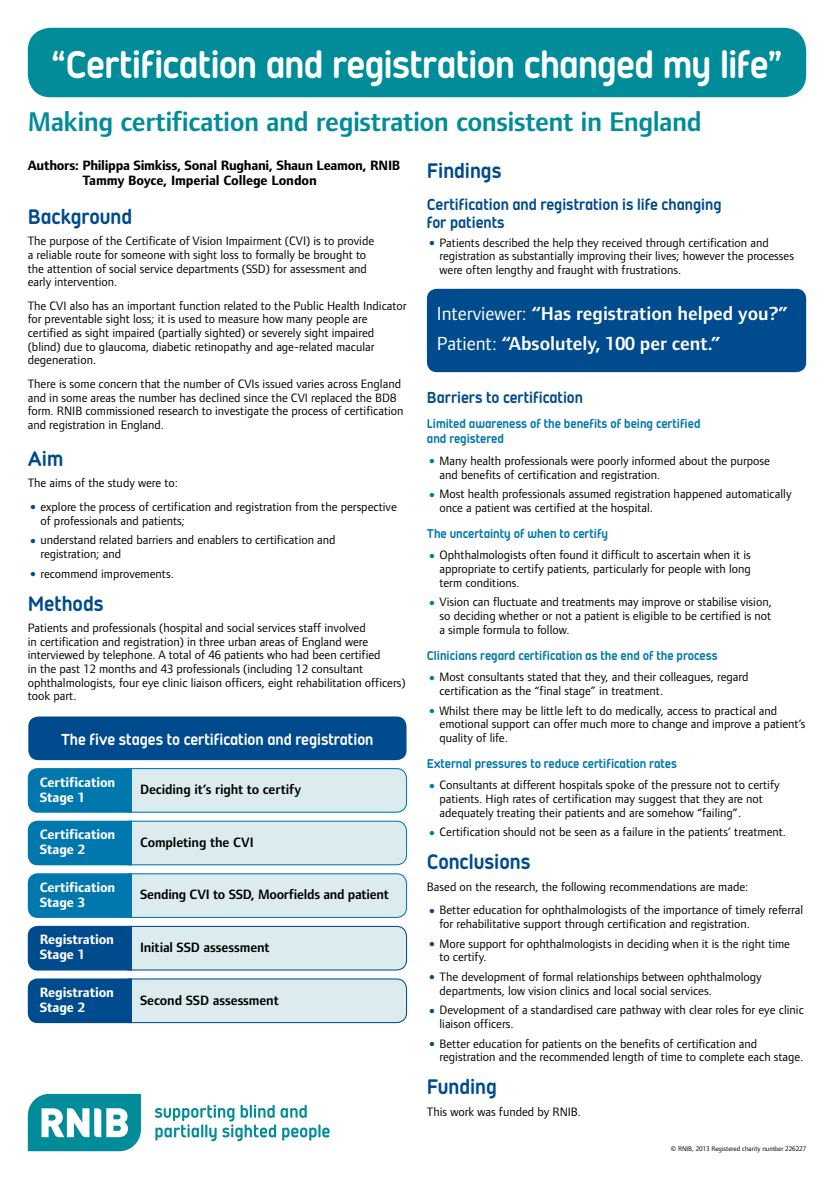
<style>
.page{position:relative;width:834px;height:1179px;background:#fff}
.page>*{position:absolute;margin:0;border:0;box-sizing:border-box;transform-origin:0 0}
.t1{font:42.28px "RNIB Headline";letter-spacing:-.015em;color:#fff}
.t2{font:600 28px "Foundry Form Sans";letter-spacing:-.02em;color:#008c99}
.t3{font:23.1px "RNIB Headline";color:#004b8d}
.t4{font:600 19.6px/30.6px "Foundry Form Sans";color:#fff}
.t5{font:17.5px/18.5px "RNIB Headline";color:#004b8d}
.t6{font:17.5px "RNIB Headline";color:#fff}
.t7{font:14px/15px "RNIB Headline";color:#0078ae}
.t8{font:600 14px "Foundry Form Sans";letter-spacing:-.01em;color:#000}
.t9{font:700 14px/15px "Foundry Form Sans";letter-spacing:-.01em;color:#fff}
.t10{font:700 14px/15px "Foundry Form Sans";letter-spacing:-.02em;color:#000}
.t11{font:12.6px/13.6px "Foundry Form Sans";color:#000}
.t12{font:7px "Foundry Form Sans";color:#000}
.s1{font-weight:600;font-size:21px;color:#004b8d}
.s2{font-weight:400}
.s3{font-weight:600;font-size:21px;color:#0078ae}
</style>
<div class="page">
<div style="left:427px;top:289px;width:379px;height:83px;background:#004b8d;border-radius:10px"></div>
<div style="left:28px;top:716px;width:378px;height:44px;background:#004b8d;border-radius:10px"></div>
<div style="left:120px;top:768px;width:286px;height:44px;background:#dcecee;border-radius:10px"></div>
<div style="left:119px;top:768px;width:288px;height:44px;border:1px solid #0078ae;border-radius:10px"></div>
<div style="left:28px;top:768px;width:104px;height:44px;background:#0078ae"></div>
<div style="left:120px;top:821px;width:286px;height:44px;background:#dcecee;border-radius:10px"></div>
<div style="left:119px;top:820px;width:288px;height:45px;border:1px solid #0078ae;border-radius:10px"></div>
<div style="left:28px;top:820px;width:104px;height:45px;background:#0078ae"></div>
<div style="left:120px;top:874px;width:286px;height:43px;background:#dcecee;border-radius:10px"></div>
<div style="left:119px;top:873px;width:288px;height:45px;border:1px solid #0078ae;border-radius:10px"></div>
<div style="left:28px;top:873px;width:104px;height:45px;background:#0078ae"></div>
<div style="left:120px;top:926px;width:286px;height:44px;background:#dcecee;border-radius:10px"></div>
<div style="left:119px;top:926px;width:288px;height:44px;border:1px solid #004b8d;border-radius:10px"></div>
<div style="left:28px;top:926px;width:104px;height:44px;background:#004b8d"></div>
<div style="left:120px;top:979px;width:286px;height:43px;background:#dcecee;border-radius:10px"></div>
<div style="left:119px;top:978px;width:288px;height:45px;border:1px solid #004b8d;border-radius:10px"></div>
<div style="left:28px;top:978px;width:104px;height:45px;background:#004b8d"></div>
<svg style="left:155px;top:1104px;width:174px;height:37px"></svg>
<svg style="left:28px;top:1094px;width:113px;height:57px"></svg>
<div style="left:28px;top:28px;width:778px;height:69px;background:#008c99;border-radius:23px"></div>
<h1 class="t1" style="left:50px;top:41px;width:734px">“Certification and registration changed my life”</h1>
<h2 class="t2" style="left:28px;top:106px;width:675px">Making certification and registration consistent in England</h2>
<p class="t10" style="left:82px;top:158px;width:319px;text-indent:-55px">Authors: Philippa Simkiss, Sonal Rughani, Shaun Leamon, RNIB<br>Tammy Boyce, Imperial College London</p>
<h3 class="t3" style="left:28px;top:203px;width:106px">Background</h3>
<p class="t11" style="left:28px;top:234px;width:348px">The purpose of the Certificate of Vision Impairment (CVI) is to provide a reliable route for someone with sight loss to formally be brought to the attention of social service departments (SSD) for assessment and early intervention.</p>
<p class="t11" style="left:28px;top:299px;width:380px">The CVI also has an important function related to the Public Health Indicator for preventable sight loss; it is used to measure how many people are certified as sight impaired (partially sighted) or severely sight impaired (blind) due to glaucoma, diabetic retinopathy and age-related macular degeneration.</p>
<p class="t11" style="left:28px;top:377px;width:377px">There is some concern that the number of CVIs issued varies across England and in some areas the number has declined since the CVI replaced the BD8 form. RNIB commissioned research to investigate the process of certification and registration in England.</p>
<h3 class="t3" style="left:28px;top:446px;width:37px">Aim</h3>
<p class="t11" style="left:28px;top:476px;width:151px">The aims of the study were to:</p>
<p class="t11" style="left:40px;top:500px;width:358px;text-indent:-13px"><span class="s1">•</span> explore the process of certification and registration from the perspective of professionals and patients;</p>
<p class="t11" style="left:40px;top:533px;width:296px;text-indent:-13px"><span class="s1">•</span> understand related barriers and enablers to certification and registration; and</p>
<p class="t11" style="left:28px;top:566px;width:147px"><span class="s1">•</span> recommend improvements.</p>
<h3 class="t3" style="left:28px;top:590px;width:77px">Methods</h3>
<p class="t11" style="left:28px;top:621px;width:379px">Patients and professionals (hospital and social services staff involved<br>in certification and registration) in three urban areas of England were interviewed by telephone. A total of 46 patients who had been certified<br>in the past 12 months and 43 professionals (including 12 consultant ophthalmologists, four eye clinic liaison officers, eight rehabilitation officers) took part.</p>
<h3 class="t6" style="left:61px;top:729px;width:314px">The five stages to certification and registration</h3>
<p class="t8" style="left:140px;top:781px;width:163px">Deciding it’s right to certify</p>
<p class="t9" style="left:40px;top:774px;width:77px">Certification<br>Stage 1</p>
<p class="t9" style="left:40px;top:827px;width:77px">Certification<br>Stage 2</p>
<p class="t9" style="left:40px;top:879px;width:77px">Certification<br>Stage 3</p>
<p class="t9" style="left:40px;top:932px;width:76px">Registration<br>Stage 1</p>
<p class="t9" style="left:40px;top:984px;width:76px">Registration<br>Stage 2</p>
<p class="t8" style="left:140px;top:834px;width:115px">Completing the CVI</p>
<p class="t8" style="left:140px;top:887px;width:250px">Sending CVI to SSD, Moorfields and patient</p>
<p class="t8" style="left:140px;top:939px;width:131px">Initial SSD assessment</p>
<p class="t8" style="left:140px;top:992px;width:140px">Second SSD assessment</p>
<h3 class="t3" style="left:427px;top:158px;width:76px">Findings</h3>
<h3 class="t5" style="left:427px;top:195px;width:296px">Certification and registration is life changing for patients</h3>
<p class="t11" style="left:439px;top:236px;width:356px;text-indent:-13px"><span class="s1">•</span> Patients described the help they received through certification and registration as substantially improving their lives; however the processes were often lengthy and fraught with frustrations.</p>
<h3 class="t4" style="left:437px;top:298px;width:352px"><span class="s2">Interviewer:</span> “Has registration helped you?”<br><span class="s2">Patient:</span> “Absolutely, 100 per cent.”</h3>
<h3 class="t5" style="left:427px;top:388px;width:158px">Barriers to certification</h3>
<p class="t7" style="left:427px;top:416px;width:275px">Limited awareness of the benefits of being certified and registered</p>
<p class="t11" style="left:439px;top:454px;width:332px;text-indent:-13px"><span class="s3">•</span> Many health professionals were poorly informed about the purpose and benefits of certification and registration.</p>
<p class="t11" style="left:439px;top:487px;width:353px;text-indent:-13px"><span class="s3">•</span> Most health professionals assumed registration happened automatically once a patient was certified at the hospital.</p>
<p class="t7" style="left:427px;top:526px;width:183px">The uncertainty of when to certify</p>
<p class="t11" style="left:439px;top:548px;width:313px;text-align:justify;text-indent:-13px"><span class="s3">•</span> Ophthalmologists often found it difficult to ascertain when it is appropriate to certify patients, particularly for people with long term conditions.</p>
<p class="t11" style="left:439px;top:595px;width:334px;text-align:justify;text-indent:-13px"><span class="s3">•</span> Vision can fluctuate and treatments may improve or stabilise vision, so deciding whether or not a patient is eligible to be certified is not a simple formula to follow.</p>
<p class="t7" style="left:427px;top:647px;width:292px">Clinicians regard certification as the end of the process</p>
<p class="t11" style="left:439px;top:670px;width:310px;text-indent:-13px"><span class="s3">•</span> Most consultants stated that they, and their colleagues, regard certification as the “final stage” in treatment.</p>
<p class="t11" style="left:439px;top:703px;width:367px;text-indent:-13px"><span class="s3">•</span> Whilst there may be little left to do medically, access to practical and emotional support can offer much more to change and improve a patient’s quality of life.</p>
<p class="t7" style="left:427px;top:756px;width:251px">External pressures to reduce certification rates</p>
<p class="t11" style="left:439px;top:778px;width:341px;text-indent:-13px"><span class="s3">•</span> Consultants at different hospitals spoke of the pressure not to certify patients. High rates of certification may suggest that they are not adequately treating their patients and are somehow “failing”.</p>
<p class="t11" style="left:427px;top:825px;width:360px"><span class="s3">•</span> Certification should not be seen as a failure in the patients’ treatment.</p>
<h3 class="t3" style="left:427px;top:849px;width:105px">Conclusions</h3>
<p class="t11" style="left:427px;top:879px;width:323px">Based on the research, the following recommendations are made:</p>
<p class="t11" style="left:439px;top:903px;width:365px;text-indent:-13px"><span class="s1">•</span> Better education for ophthalmologists of the importance of timely referral for rehabilitative support through certification and registration.</p>
<p class="t11" style="left:439px;top:936px;width:352px;text-indent:-13px"><span class="s1">•</span> More support for ophthalmologists in deciding when it is the right time to certify.</p>
<p class="t11" style="left:439px;top:970px;width:323px;text-indent:-13px"><span class="s1">•</span> The development of formal relationships between ophthalmology departments, low vision clinics and local social services.</p>
<p class="t11" style="left:439px;top:1003px;width:366px;text-indent:-13px"><span class="s1">•</span> Development of a standardised care pathway with clear roles for eye clinic liaison officers.</p>
<p class="t11" style="left:439px;top:1036px;width:365px;text-indent:-13px"><span class="s1">•</span> Better education for patients on the benefits of certification and registration and the recommended length of time to complete each stage.</p>
<h3 class="t3" style="left:427px;top:1074px;width:71px">Funding</h3>
<p class="t11" style="left:427px;top:1104px;width:156px">This work was funded by RNIB.</p>
<p class="t12" style="left:670px;top:1145px;width:137px">© RNIB, 2013 Registered charity number 226227</p>
</div>
